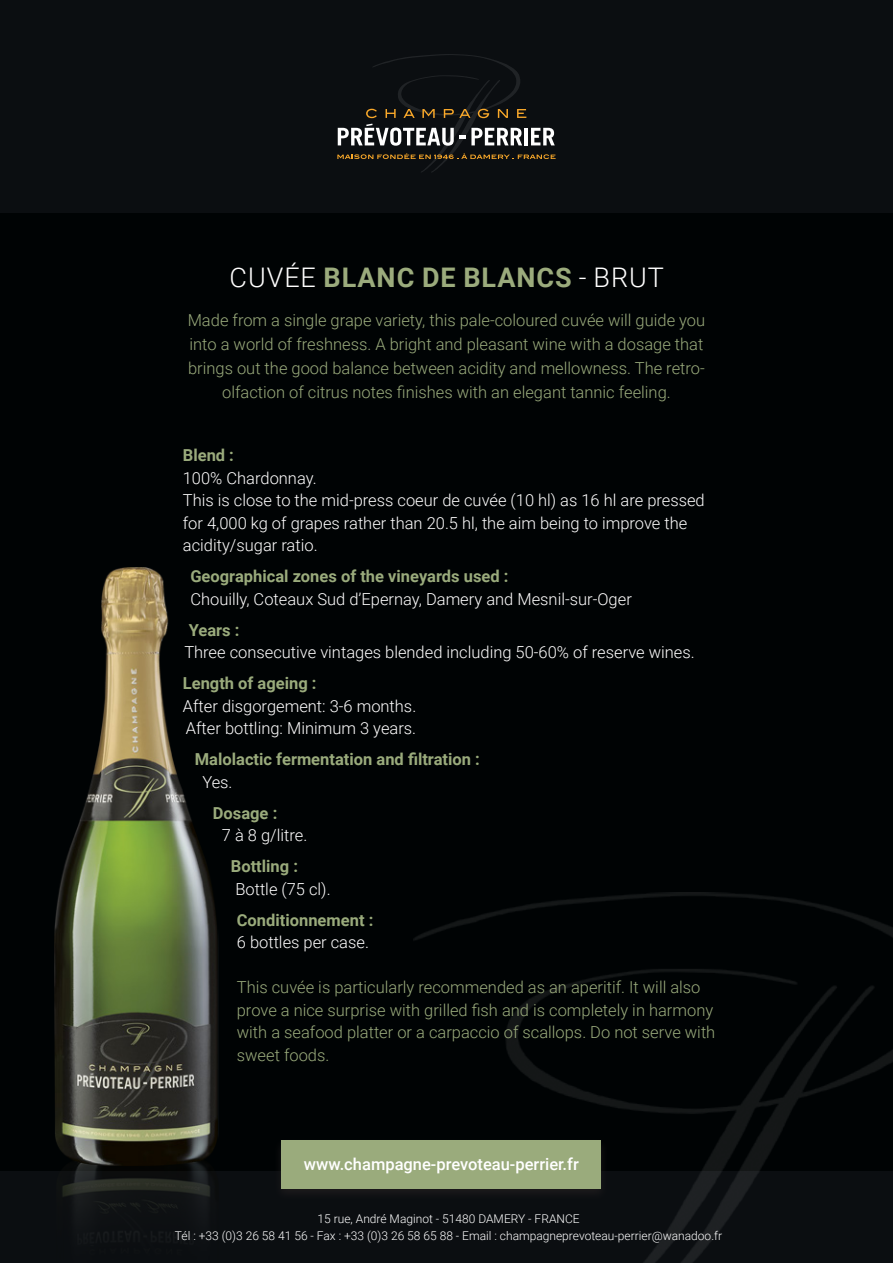
<style>
.page{position:relative;width:893px;height:1263px;background:#fff}
.page>*{position:absolute;margin:0;border:0;box-sizing:border-box;transform-origin:0 0}
.t1{font:700 27px "Roboto";letter-spacing:.035em;color:#9bab7c}
.t2{font:300 16.5px/24px "Roboto";color:#9aab7c;text-align:center}
.sous_titre{font:300 16.5px/22.5px "Roboto";color:#fff}
.sous_titre-2{font:700 16.5px "Roboto";color:#9aab7c}
.t3{font:500 16.5px "Roboto";color:#fff}
.t4{font:300 12px "Roboto";color:#fff}
.s1{font-weight:300;color:#fff}
.s2{font-weight:700;color:#9aab7c}
</style>
<div class="page">
<div style="left:0;top:1167px;width:893px;height:96px;background:#0b0e11"></div>
<div style="left:0;top:208px;width:893px;height:962px;background:#000304"></div>
<img style="left:414px;top:892px;width:479px;height:371px">
<div style="left:273px;top:1137px;width:337px;height:65px;background:#231f20;opacity:.75"></div>
<div style="left:281px;top:1141px;width:320px;height:48px;background:#9aab7c"></div>
<img style="left:55px;top:568px;width:163px;height:668px">
<div style="left:0;top:0;width:893px;height:213px;background:#0b0e11"></div>
<svg style="left:337px;top:54px;width:219px;height:118px"></svg>
<p class="t1" style="left:230px;top:259px;width:436px"><span class="s1">CUVÉE</span> BLANC DE BLANCS <span class="s1">- BRUT</span></p>
<p class="t2" style="left:188px;top:307px;width:519px">Made from a single grape variety, this pale-coloured cuvée will guide you into a world of freshness. A bright and pleasant wine with a dosage that brings out the good balance between acidity and mellowness. The retro&shy;olfaction of citrus notes finishes with an elegant tannic feeling.</p>
<p class="sous_titre-2" style="left:183px;top:444px;width:53px">Blend :</p>
<p class="sous_titre" style="left:183px;top:466px;width:523px">100% Chardonnay.<br>This is close to the mid-press coeur de cuvée (10 hl) as 16 hl are pressed for 4,000 kg of grapes rather than 20.5 hl, the aim being to improve the acidity/sugar ratio.</p>
<p class="sous_titre" style="left:190px;top:564px;width:443px"><span class="s2">Geographical zones of the vineyards used :<br></span>Chouilly, Coteaux Sud d’Epernay, Damery and Mesnil-sur-Oger</p>
<p class="sous_titre-2" style="left:189px;top:618px;width:52px">Years :</p>
<p class="sous_titre" style="left:184px;top:640px;width:512px">Three consecutive vintages blended including 50-60% of reserve wines.</p>
<p class="sous_titre-2" style="left:183px;top:672px;width:135px">Length of ageing :</p>
<p class="sous_titre" style="left:183px;top:694px;width:235px">After disgorgement: 3-6 months.</p>
<p class="sous_titre" style="left:186px;top:716px;width:232px">After bottling: Minimum 3 years.</p>
<p class="sous_titre-2" style="left:195px;top:748px;width:287px">Malolactic fermentation and filtration :</p>
<p class="sous_titre" style="left:202px;top:770px;width:32px">Yes.</p>
<p class="sous_titre-2" style="left:213px;top:801px;width:66px">Dosage :</p>
<p class="sous_titre" style="left:222px;top:823px;width:87px">7 à 8 g/litre.</p>
<p class="sous_titre-2" style="left:231px;top:855px;width:69px">Bottling :</p>
<p class="sous_titre" style="left:235px;top:877px;width:97px">Bottle (75 cl).</p>
<p class="sous_titre-2" style="left:237px;top:908px;width:138px">Conditionnement :</p>
<p class="sous_titre" style="left:237px;top:930px;width:134px">6 bottles per case.</p>
<p class="t2" style="left:237px;top:975px;width:480px;line-height:22.5px;text-align:left">This cuvée is particularly recommended as an aperitif. It will also prove a nice surprise with grilled fish and is completely in harmony with a seafood platter or a carpaccio of scallops. Do not serve with sweet foods.</p>
<p class="t3" style="left:304px;top:1153px;width:276px">www.champagne-prevoteau-perrier.fr</p>
<p class="t4" style="left:318px;top:1210px;width:264px">15 rue, André Maginot - 51480 DAMERY - FRANCE</p>
<p class="t4" style="left:175px;top:1227px;width:549px">Tél : +33 (0)3 26 58 41 56 - Fax : +33 (0)3 26 58 65 88 - Email : champagneprevoteau-perrier@wanadoo.fr</p>
</div>
